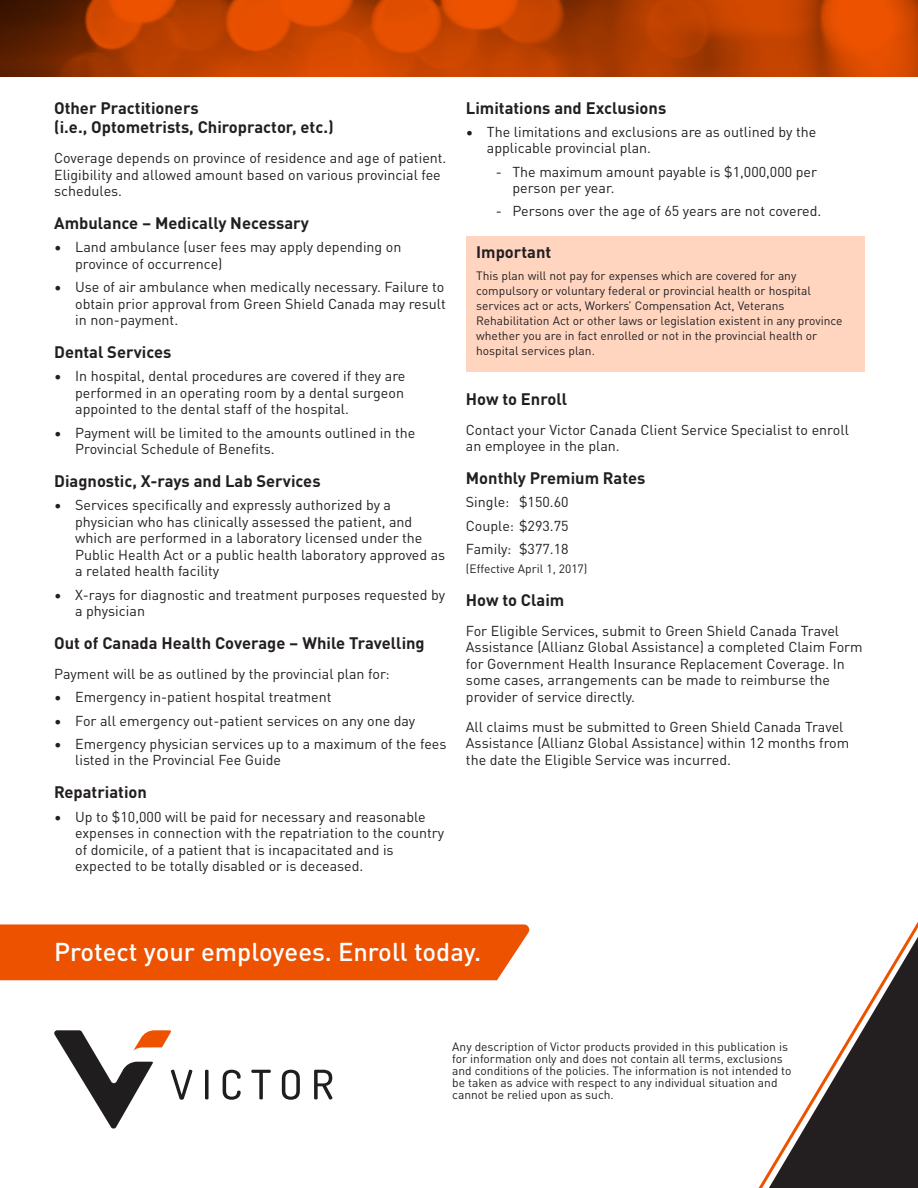
<style>
.page{position:relative;width:918px;height:1188px;background:#fff}
.page>*{position:absolute;margin:0;border:0;box-sizing:border-box;transform-origin:0 0}
._7_Victor_WebAddress{font:500 25.5px "DIN Pro";color:#fff}
._3_Victor_Heading3_B{font:700 16.5px/19.5px "DIN Pro";color:#231f20}
._5_Victor_Bullets_Bl{font:14.25px/16.5px "DIN Pro";color:#231f20}
._4_Victor_Body_Copy{font:14.25px/16.5px "DIN Pro";color:#231f20}
._6_Victor_callout_te{font:12px/15px "DIN Pro";color:#231f20}
._6_Victor_Source_Blk{font:12px/12px "DIN Pro";color:#231f20}
._5_Victor_Lists_Blk{font:12px "DIN Pro";color:#231f20}
</style>
<div class="page">
<svg style="left:205px;top:1070px;width:4px;height:30px"></svg>
<svg style="left:223px;top:1070px;width:18px;height:30px"></svg>
<svg style="left:251px;top:1070px;width:20px;height:30px"></svg>
<svg style="left:282px;top:1070px;width:18px;height:30px"></svg>
<svg style="left:314px;top:1070px;width:18px;height:30px"></svg>
<svg style="left:54px;top:1030px;width:138px;height:99px"></svg>
<svg style="left:758px;top:922px;width:160px;height:266px"></svg>
<svg style="left:0;top:0;width:918px;height:76px;background:#ba4000"></svg>
<div style="left:0;top:924px;width:529px;height:56px;background:#ed5200"></div>
<div style="left:466px;top:236px;width:399px;height:136px;background:#ffd5c0"></div>
<p class="_3_Victor_Heading3_B" style="left:54px;top:97px;width:281px">Other Practitioners<br>(i.e., Optometrists, Chiropractor, etc.)</p>
<p class="_4_Victor_Body_Copy" style="left:54px;top:149px;width:394px">Coverage depends on province of residence and age of patient.<br>Eligibility and allowed amount based on various provincial fee schedules.</p>
<p class="_3_Victor_Heading3_B" style="left:54px;top:212px;width:256px">Ambulance – Medically Necessary</p>
<p class="_5_Victor_Bullets_Bl" style="left:75px;top:238px;width:328px;text-indent:-21px">• Land ambulance (user fees may apply depending on province of occurrence)</p>
<p class="_5_Victor_Bullets_Bl" style="left:75px;top:278px;width:372px;text-align:justify;text-indent:-21px">• Use of air ambulance when medically necessary. Failure to obtain prior approval from Green Shield Canada may result in non-payment.</p>
<p class="_3_Victor_Heading3_B" style="left:54px;top:341px;width:119px">Dental Services</p>
<p class="_5_Victor_Bullets_Bl" style="left:75px;top:367px;width:332px;text-align:justify;text-indent:-21px">• In hospital, dental procedures are covered if they are performed in an operating room by a dental surgeon appointed to the dental staff of the hospital.</p>
<p class="_5_Victor_Bullets_Bl" style="left:75px;top:423px;width:342px;text-indent:-21px">• Payment will be limited to the amounts outlined in the<br>Provincial Schedule of Benefits.</p>
<p class="_3_Victor_Heading3_B" style="left:54px;top:470px;width:268px">Diagnostic, X-rays and Lab Services</p>
<p class="_5_Victor_Bullets_Bl" style="left:75px;top:496px;width:372px;text-indent:-21px">• Services specifically and expressly authorized by a physician who has clinically assessed the patient, and which are performed in a laboratory licensed under the Public Health Act or a public health laboratory approved as a related health facility</p>
<p class="_5_Victor_Bullets_Bl" style="left:75px;top:585px;width:371px;text-indent:-21px">• X-rays for diagnostic and treatment purposes requested by a physician</p>
<p class="_3_Victor_Heading3_B" style="left:54px;top:632px;width:372px">Out of Canada Health Coverage – While Travelling</p>
<p class="_4_Victor_Body_Copy" style="left:54px;top:665px;width:337px">Payment will be as outlined by the provincial plan for:</p>
<p class="_5_Victor_Bullets_Bl" style="left:54px;top:688px;width:279px">• Emergency in-patient hospital treatment</p>
<p class="_5_Victor_Bullets_Bl" style="left:54px;top:711px;width:363px">• For all emergency out-patient services on any one day</p>
<p class="_5_Victor_Bullets_Bl" style="left:75px;top:735px;width:373px;text-indent:-21px">• Emergency physician services up to a maximum of the fees listed in the Provincial Fee Guide</p>
<p class="_3_Victor_Heading3_B" style="left:54px;top:782px;width:94px">Repatriation</p>
<p class="_5_Victor_Bullets_Bl" style="left:75px;top:807px;width:371px;text-indent:-21px">• Up to $10,000 will be paid for necessary and reasonable expenses in connection with the repatriation to the country of domicile, of a patient that is incapacitated and is expected to be totally disabled or is deceased.</p>
<p class="_3_Victor_Heading3_B" style="left:466px;top:97px;width:202px">Limitations and Exclusions</p>
<p class="_5_Victor_Bullets_Bl" style="left:487px;top:123px;width:331px;text-indent:-21px">• The limitations and exclusions are as outlined by the applicable provincial plan.</p>
<p class="_4_Victor_Body_Copy" style="left:512px;top:162px;width:306px;text-indent:-16px">- The maximum amount payable is $1,000,000 per person per year.</p>
<p class="_4_Victor_Body_Copy" style="left:496px;top:202px;width:327px">- Persons over the age of 65 years are not covered.</p>
<p class="_3_Victor_Heading3_B" style="left:476px;top:242px;width:77px">Important</p>
<p class="_6_Victor_callout_te" style="left:476px;top:268px;width:368px">This plan will not pay for expenses which are covered for any compulsory or voluntary federal or provincial health or hospital services act or acts, Workers’ Compensation Act, Veterans Rehabilitation Act or other laws or legislation existent in any province whether you are in fact enrolled or not in the provincial health or hospital services plan.</p>
<p class="_3_Victor_Heading3_B" style="left:466px;top:388px;width:103px">How to Enroll</p>
<p class="_4_Victor_Body_Copy" style="left:466px;top:420px;width:384px">Contact your Victor Canada Client Service Specialist to enroll an employee in the plan.</p>
<p class="_3_Victor_Heading3_B" style="left:466px;top:467px;width:181px">Monthly Premium Rates</p>
<p class="_5_Victor_Bullets_Bl" style="left:466px;top:493px;width:104px">Single: $150.60</p>
<p class="_5_Victor_Bullets_Bl" style="left:466px;top:516px;width:104px">Couple: $293.75</p>
<p class="_5_Victor_Bullets_Bl" style="left:466px;top:540px;width:104px">Family: $377.18</p>
<p class="_5_Victor_Lists_Blk" style="left:466px;top:559px;width:123px">(Effective April 1, 2017)</p>
<p class="_3_Victor_Heading3_B" style="left:466px;top:589px;width:100px">How to Claim</p>
<p class="_4_Victor_Body_Copy" style="left:466px;top:621px;width:398px">For Eligible Services, submit to Green Shield Canada Travel Assistance (Allianz Global Assistance) a completed Claim Form for Government Health Insurance Replacement Coverage. In some cases, arrangements can be made to reimburse the provider of service directly.</p>
<p class="_4_Victor_Body_Copy" style="left:466px;top:717px;width:385px">All claims must be submitted to Green Shield Canada Travel<br>Assistance (Allianz Global Assistance) within 12 months from the date the Eligible Service was incurred.</p>
<p class="_7_Victor_WebAddress" style="left:54px;top:932px;width:429px">Protect your employees. Enroll today.</p>
<p class="_6_Victor_Source_Blk" style="left:452px;top:1040px;width:341px">Any description of Victor products provided in this publication is for information only and does not contain all terms, exclusions and conditions of the policies. The information is not intended to be taken as advice with respect to any individual situation and cannot be relied upon as such.</p>
</div>
